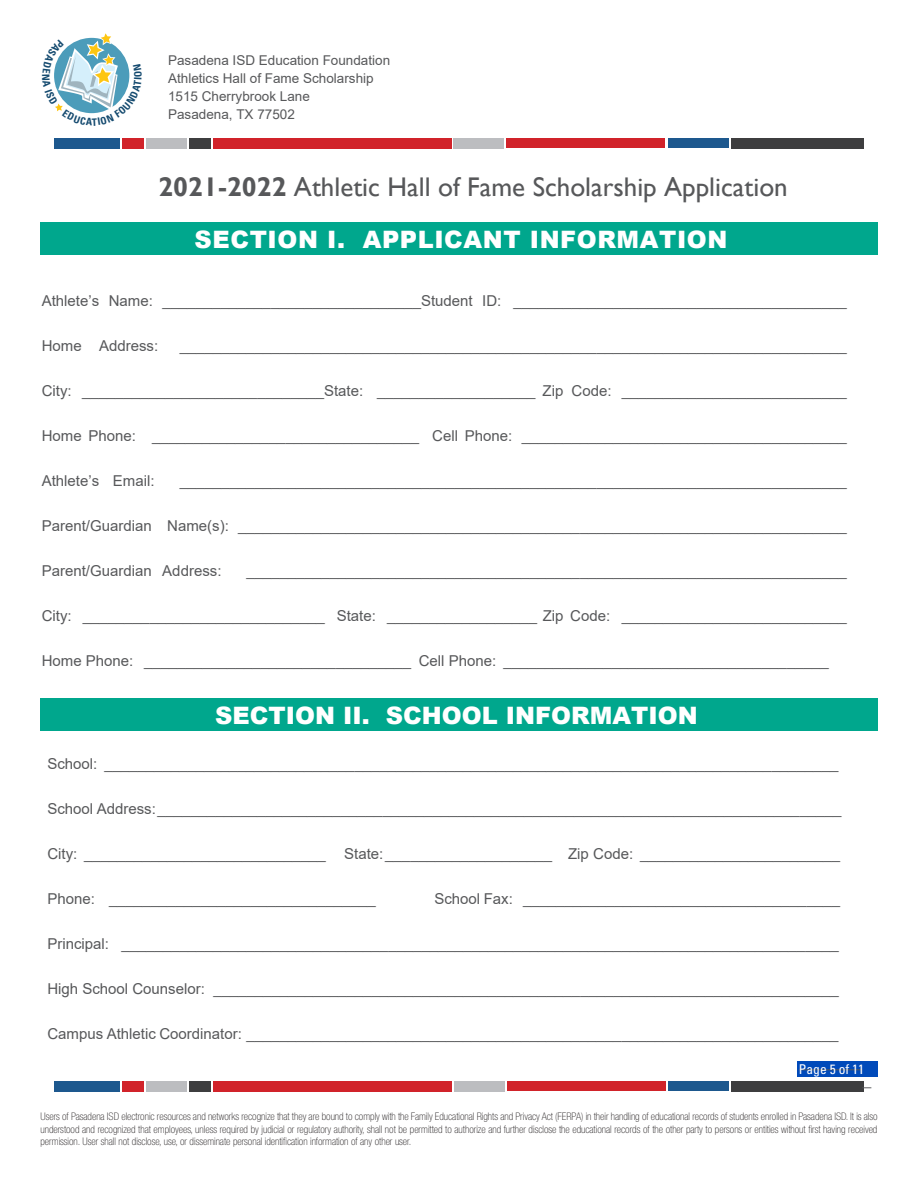
<style>
.page{position:relative;width:918px;height:1188px;background:#fff}
.page>*{position:absolute;margin:0;border:0;box-sizing:border-box;transform-origin:0 0}
.t1{font:27px "Gill Sans";color:#57585a}
.t2{font:900 24px "Arial";letter-spacing:.025em;color:#fff}
.t3{font:900 24px "Arial";color:#fff}
.t4{font:condensed 18px "Helvetica Neue LT Std";color:#57585a}
.t5{font:15px "Arial";color:#57585a}
.t6{font:13.5px/18px "Arial";color:#57585a}
.t7{font:condensed 13.5px "Univers LT Std";color:#fff}
.t8{font:100 condensed 10.5px/12.6px "Helvetica Neue LT Std";color:#231f20;text-align:justify}
.s1{font-weight:700}
</style>
<div class="page">
<div style="left:797px;top:1061px;width:80px;height:16px;background:#004aba"></div>
<div style="left:40px;top:222px;width:837px;height:32px;background:#00a78d"></div>
<div style="left:40px;top:698px;width:837px;height:33px;background:#00a78d"></div>
<div style="left:506px;top:138px;width:159px;height:10px;background:#d1232a"></div>
<div style="left:213px;top:138px;width:238px;height:10px;background:#d1232a"></div>
<div style="left:731px;top:138px;width:133px;height:10px;background:#3e3e3f"></div>
<div style="left:668px;top:138px;width:61px;height:10px;background:#1d588e"></div>
<div style="left:189px;top:138px;width:22px;height:10px;background:#3e3e3f"></div>
<div style="left:122px;top:138px;width:21px;height:10px;background:#d1232a"></div>
<div style="left:146px;top:138px;width:41px;height:10px;background:#bcbdc0"></div>
<div style="left:54px;top:138px;width:65px;height:10px;background:#1d588e"></div>
<div style="left:454px;top:138px;width:50px;height:10px;background:#bcbdc0"></div>
<div style="left:507px;top:1081px;width:159px;height:10px;background:#d1232a"></div>
<div style="left:213px;top:1081px;width:239px;height:10px;background:#d1232a"></div>
<div style="left:731px;top:1081px;width:133px;height:10px;background:#3e3e3f"></div>
<div style="left:668px;top:1081px;width:61px;height:10px;background:#1d588e"></div>
<div style="left:189px;top:1081px;width:22px;height:10px;background:#3e3e3f"></div>
<div style="left:122px;top:1081px;width:22px;height:10px;background:#d1232a"></div>
<div style="left:146px;top:1081px;width:41px;height:10px;background:#bcbdc0"></div>
<div style="left:54px;top:1081px;width:66px;height:10px;background:#1d588e"></div>
<div style="left:454px;top:1081px;width:50px;height:10px;background:#bcbdc0"></div>
<svg style="left:54px;top:33px;width:76px;height:81px"></svg>
<p class="t6" style="left:168px;top:52px;width:224px">Pasadena ISD Education Foundation<br>Athletics Hall of Fame Scholarship<br>1515 Cherrybrook Lane<br>Pasadena, TX 77502</p>
<h1 class="t1" style="left:158px;top:172px;width:631px"><span class="s1">2021-2022</span> Athletic Hall of Fame Scholarship Application</h1>
<h2 class="t2" style="left:195px;top:222px;width:534px">SECTION I. APPLICANT INFORMATION</h2>
<p class="t5" style="left:42px;top:290px;width:807px">Athlete’s Name: _______________________________Student ID: ________________________________________</p>
<p class="t5" style="left:42px;top:335px;width:118px">Home Address:</p>
<p class="t5" style="left:180px;top:335px;width:669px">________________________________________________________________________________</p>
<p class="t5" style="left:42px;top:380px;width:807px">City: _____________________________State: ___________________ Zip Code: ___________________________</p>
<p class="t5" style="left:42px;top:425px;width:807px">Home Phone: ________________________________ Cell Phone: _______________________________________</p>
<p class="t5" style="left:42px;top:470px;width:114px">Athlete’s Email:</p>
<p class="t5" style="left:180px;top:470px;width:669px">________________________________________________________________________________</p>
<p class="t5" style="left:42px;top:515px;width:807px">Parent/Guardian Name(s): _________________________________________________________________________</p>
<p class="t5" style="left:42px;top:560px;width:181px">Parent/Guardian Address:</p>
<p class="t5" style="left:246px;top:560px;width:602px">________________________________________________________________________</p>
<p class="t5" style="left:42px;top:605px;width:807px">City: _____________________________ State: __________________ Zip Code: ___________________________</p>
<p class="t5" style="left:42px;top:650px;width:789px">Home Phone: ________________________________ Cell Phone: _______________________________________</p>
<h2 class="t3" style="left:215px;top:698px;width:484px">SECTION II. SCHOOL INFORMATION</h2>
<p class="t5" style="left:47px;top:753px;width:793px">School: ________________________________________________________________________________________</p>
<p class="t5" style="left:47px;top:798px;width:796px">School Address: __________________________________________________________________________________</p>
<p class="t5" style="left:47px;top:843px;width:794px">City: _____________________________ State: ____________________ Zip Code: ________________________</p>
<p class="t5" style="left:47px;top:888px;width:330px">Phone: ________________________________</p>
<p class="t5" style="left:434px;top:888px;width:407px">School Fax: ______________________________________</p>
<p class="t5" style="left:47px;top:933px;width:793px">Principal: ______________________________________________________________________________________</p>
<p class="t5" style="left:47px;top:978px;width:793px">High School Counselor: ___________________________________________________________________________</p>
<p class="t5" style="left:47px;top:1023px;width:793px">Campus Athletic Coordinator: _______________________________________________________________________</p>
<p class="t7" style="left:799px;top:1061px;width:67px">Page 5 of 11</p>
<p class="t4" style="left:799px;top:1051px;width:64px">_______</p>
<p class="t4" style="left:862px;top:1070px;width:10px">_</p>
<p class="t8" style="left:40px;top:1110px;width:839px">Users of Pasadena ISD electronic resources and networks recognize that they are bound to comply with the Family Educational Rights and Privacy Act (FERPA) in their handling of educational records of students enrolled in Pasadena ISD. It is also understood and recognized that employees, unless required by judicial or regulatory authority, shall not be permitted to authorize and further disclose the educational records of the other party to persons or entities without first having received permission. User shall not disclose, use, or disseminate personal identification information of any other user.</p>
</div>
